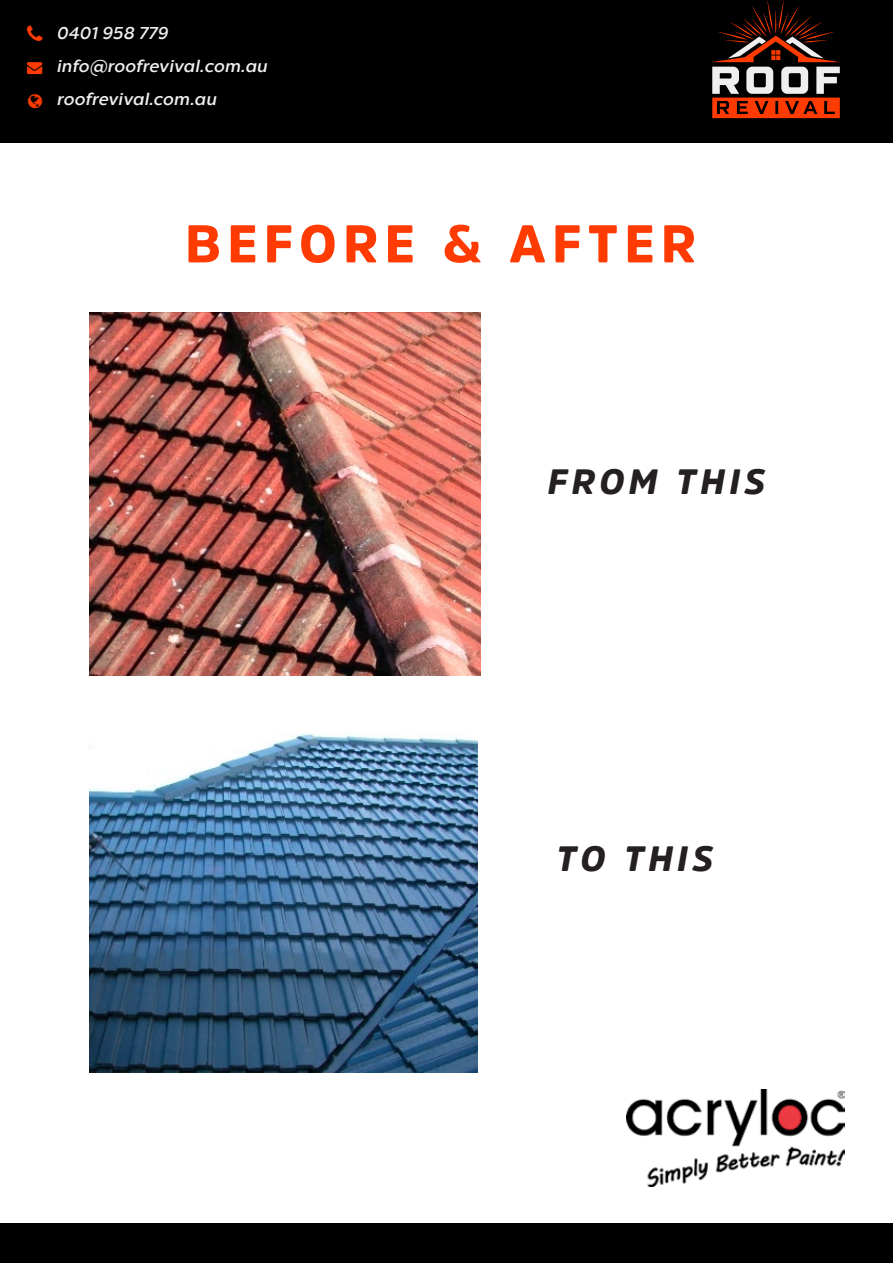
<style>
.page{position:relative;width:893px;height:1263px;background:#fff}
.page>*{position:absolute;margin:0;border:0;box-sizing:border-box;transform-origin:0 0}
.t1{font:900 52.65px "Amsi Pro";letter-spacing:.12em;color:#ff3b02}
.t2{font:italic 900 35.1px "Amsi Pro";letter-spacing:.12em;color:#241f20}
.t3{font:16.95px/33.2px "Chronica Pro Medium It";letter-spacing:.02em;color:#efefef}
</style>
<div class="page">
<div style="left:0;top:0;width:893px;height:142px;background:#000"></div>
<svg style="left:712px;top:0;width:128px;height:118px"></svg>
<img style="left:626px;top:1089px;width:219px;height:98px">
<div style="left:0;top:1223px;width:893px;height:40px;background:#000"></div>
<img style="left:89px;top:313px;width:391px;height:363px">
<img style="left:89px;top:733px;width:388px;height:340px">
<p class="t3" style="left:56px;top:16px;width:212px">0401 958 779 info@roofrevival.com.au roofrevival.com.au</p>
<h1 class="t1" style="left:185px;top:208px;width:512px">BEFORE &amp; AFTER</h1>
<h2 class="t2" style="left:548px;top:458px;width:219px">FROM THIS</h2>
<h2 class="t2" style="left:556px;top:835px;width:158px">TO THIS</h2>
</div>
